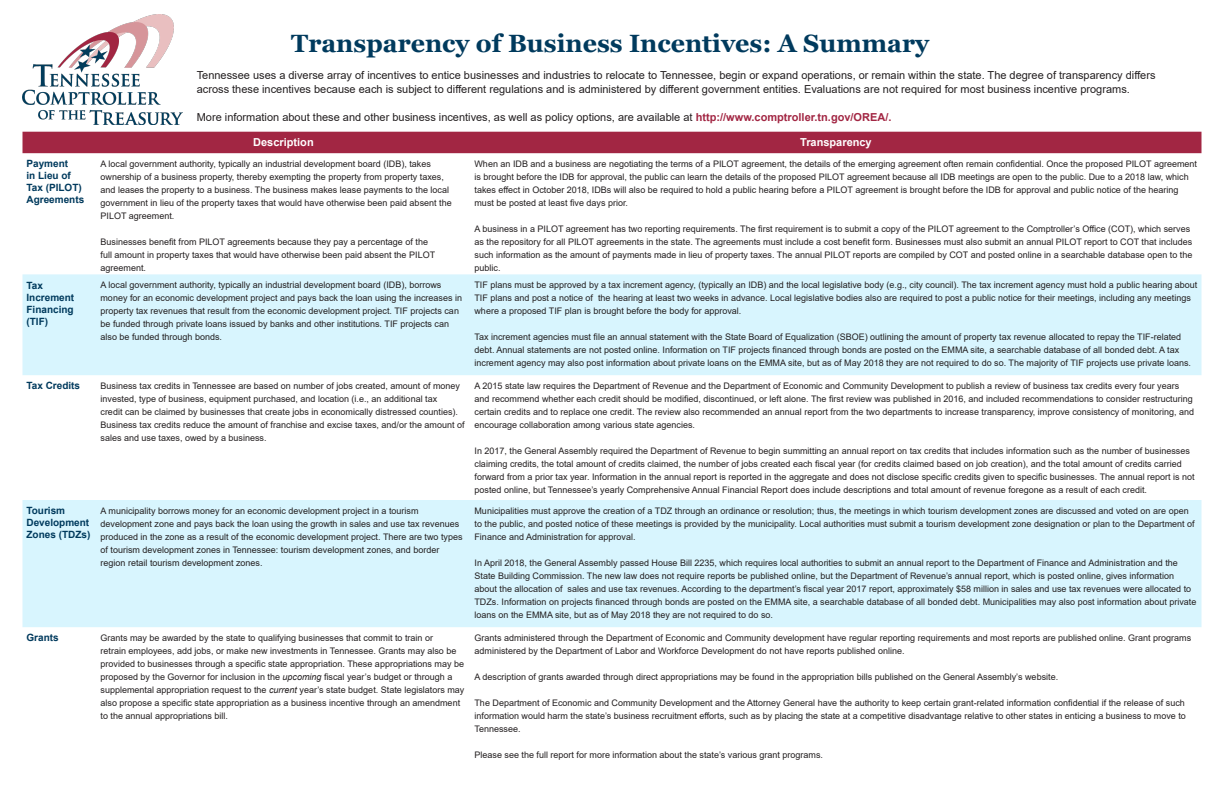
<style>
.page{position:relative;width:1224px;height:792px;background:#fff}
.page>*{position:absolute;margin:0;border:0;box-sizing:border-box;transform-origin:0 0}
.t1{font:700 25px "Georgia";color:#003a5d}
.t2{font:11px/14px "Arial";color:#231f20}
.t3{font:700 11px "Arial";color:#fff}
.t4{font:700 10px/12px "Arial";color:#003a5d}
.t5{font:9px/13px "Arial";color:#231f20}
.s1{font-weight:700;color:#a22643}
.s2{font-style:italic}
</style>
<div class="page">
<img style="left:23px;top:14px;width:160px;height:111px">
<div style="left:22px;top:132px;width:1180px;height:21px;background:#a22643"></div>
<svg style="left:22px;top:274px;width:1180px;height:353px;fill:#d8f5fe"></svg>
<p class="t1" style="left:291px;top:27px;width:639px">Transparency of Business Incentives: A Summary</p>
<p class="t2" style="left:197px;top:68px;width:960px">Tennessee uses a diverse array of incentives to entice businesses and industries to relocate to Tennessee, begin or expand operations, or remain within the state. The degree of transparency differs across these incentives because each is subject to different regulations and is administered by different government entities. Evaluations are not required for most business incentive programs.</p>
<p class="t2" style="left:197px;top:110px;width:696px">More information about these and other business incentives, as well as policy options, are available at <span class="s1">http://www.comptroller.tn.gov/OREA/.</span></p>
<p class="t3" style="left:253px;top:135px;width:62px">Description</p>
<p class="t3" style="left:800px;top:135px;width:73px">Transparency</p>
<p class="t4" style="left:26px;top:158px;width:59px">Payment<br>in Lieu of<br>Tax (PILOT)<br>Agreements</p>
<p class="t5" style="left:100px;top:157px;width:353px">A local government authority, typically an industrial development board (IDB), takes ownership of a business property, thereby exempting the property from property taxes, and leases the property to a business. The business makes lease payments to the local government in lieu of the property taxes that would have otherwise been paid absent the PILOT agreement.</p>
<p class="t5" style="left:100px;top:235px;width:336px">Businesses benefit from PILOT agreements because they pay a percentage of the full amount in property taxes that would have otherwise been paid absent the PILOT agreement.</p>
<p class="t5" style="left:474px;top:157px;width:724px">When an IDB and a business are negotiating the terms of a PILOT agreement, the details of the emerging agreement often remain confidential. Once the proposed PILOT agreement is brought before the IDB for approval, the public can learn the details of the proposed PILOT agreement because all IDB meetings are open to the public. Due to a 2018 law, which takes effect in October 2018, IDBs will also be required to hold a public hearing before a PILOT agreement is brought before the IDB for approval and public notice of the hearing must be posted at least five days prior.</p>
<p class="t5" style="left:474px;top:222px;width:719px">A business in a PILOT agreement has two reporting requirements. The first requirement is to submit a copy of the PILOT agreement to the Comptroller’s Office (COT), which serves as the repository for all PILOT agreements in the state. The agreements must include a cost benefit form. Businesses must also submit an annual PILOT report to COT that includes such information as the amount of payments made in lieu of property taxes. The annual PILOT reports are compiled by COT and posted online in a searchable database open to the public.</p>
<p class="t4" style="left:26px;top:279px;width:49px">Tax<br>Increment<br>Financing (TIF)</p>
<p class="t5" style="left:100px;top:278px;width:363px">A local government authority, typically an industrial development board (IDB), borrows money for an economic development project and pays back the loan using the increases in property tax revenues that result from the economic development project. TIF projects can be funded through private loans issued by banks and other institutions. TIF projects can also be funded through bonds.</p>
<p class="t5" style="left:474px;top:278px;width:725px">TIF plans must be approved by a tax increment agency, (typically an IDB) and the local legislative body (e.g., city council). The tax increment agency must hold a public hearing about<br>TIF plans and post a notice of the hearing at least two weeks in advance. Local legislative bodies also are required to post a public notice for their meetings, including any meetings where a proposed TIF plan is brought before the body for approval.</p>
<p class="t5" style="left:474px;top:330px;width:718px">Tax increment agencies must file an annual statement with the State Board of Equalization (SBOE) outlining the amount of property tax revenue allocated to repay the TIF-related debt. Annual statements are not posted online. Information on TIF projects financed through bonds are posted on the EMMA site, a searchable database of all bonded debt. A tax increment agency may also post information about private loans on the EMMA site, but as of May 2018 they are not required to do so. The majority of TIF projects use private loans.</p>
<p class="t4" style="left:26px;top:380px;width:55px">Tax Credits</p>
<p class="t5" style="left:100px;top:379px;width:366px">Business tax credits in Tennessee are based on number of jobs created, amount of money invested, type of business, equipment purchased, and location (i.e., an additional tax<br>credit can be claimed by businesses that create jobs in economically distressed counties).<br>Business tax credits reduce the amount of franchise and excise taxes, and/or the amount of sales and use taxes, owed by a business.</p>
<p class="t5" style="left:474px;top:379px;width:721px">A 2015 state law requires the Department of Revenue and the Department of Economic and Community Development to publish a review of business tax credits every four years and recommend whether each credit should be modified, discontinued, or left alone. The first review was published in 2016, and included recommendations to consider restructuring certain credits and to replace one credit. The review also recommended an annual report from the two departments to increase transparency, improve consistency of monitoring, and encourage collaboration among various state agencies.</p>
<p class="t5" style="left:474px;top:444px;width:722px">In 2017, the General Assembly required the Department of Revenue to begin summitting an annual report on tax credits that includes information such as the number of businesses claiming credits, the total amount of credits claimed, the number of jobs created each fiscal year (for credits claimed based on job creation), and the total amount of credits carried forward from a prior tax year. Information in the annual report is reported in the aggregate and does not disclose specific credits given to specific businesses. The annual report is not posted online, but Tennessee’s yearly Comprehensive Annual Financial Report does include descriptions and total amount of revenue foregone as a result of each credit.</p>
<p class="t4" style="left:26px;top:505px;width:65px">Tourism<br>Development<br>Zones (TDZs)</p>
<p class="t5" style="left:100px;top:504px;width:364px">A municipality borrows money for an economic development project in a tourism development zone and pays back the loan using the growth in sales and use tax revenues produced in the zone as a result of the economic development project. There are two types of tourism development zones in Tennessee: tourism development zones, and border region retail tourism development zones.</p>
<p class="t5" style="left:474px;top:504px;width:722px">Municipalities must approve the creation of a TDZ through an ordinance or resolution; thus, the meetings in which tourism development zones are discussed and voted on are open to the public, and posted notice of these meetings is provided by the municipality. Local authorities must submit a tourism development zone designation or plan to the Department of<br>Finance and Administration for approval.</p>
<p class="t5" style="left:474px;top:556px;width:723px">In April 2018, the General Assembly passed House Bill 2235, which requires local authorities to submit an annual report to the Department of Finance and Administration and the State Building Commission. The new law does not require reports be published online, but the Department of Revenue’s annual report, which is posted online, gives information about the allocation of sales and use tax revenues. According to the department’s fiscal year 2017 report, approximately $58 million in sales and use tax revenues were allocated to TDZs. Information on projects financed through bonds are posted on the EMMA site, a searchable database of all bonded debt. Municipalities may also post information about private loans on the EMMA site, but as of May 2018 they are not required to do so.</p>
<p class="t4" style="left:26px;top:632px;width:34px">Grants</p>
<p class="t5" style="left:100px;top:631px;width:365px">Grants may be awarded by the state to qualifying businesses that commit to train or<br>retrain employees, add jobs, or make new investments in Tennessee. Grants may also be provided to businesses through a specific state appropriation. These appropriations may be proposed by the Governor for inclusion in the <span class="s2">upcoming</span> fiscal year’s budget or through a supplemental appropriation request to the <span class="s2">current</span> year’s state budget. State legislators may also propose a specific state appropriation as a business incentive through an amendment to the annual appropriations bill.</p>
<p class="t5" style="left:474px;top:631px;width:718px">Grants administered through the Department of Economic and Community development have regular reporting requirements and most reports are published online. Grant programs administered by the Department of Labor and Workforce Development do not have reports published online.</p>
<p class="t5" style="left:474px;top:670px;width:585px">A description of grants awarded through direct appropriations may be found in the appropriation bills published on the General Assembly’s website.</p>
<p class="t5" style="left:474px;top:696px;width:713px">The Department of Economic and Community Development and the Attorney General have the authority to keep certain grant-related information confidential if the release of such information would harm the state’s business recruitment efforts, such as by placing the state at a competitive disadvantage relative to other states in enticing a business to move to<br>Tennessee.</p>
<p class="t5" style="left:474px;top:748px;width:350px">Please see the full report for more information about the state’s various grant programs.</p>
</div>
